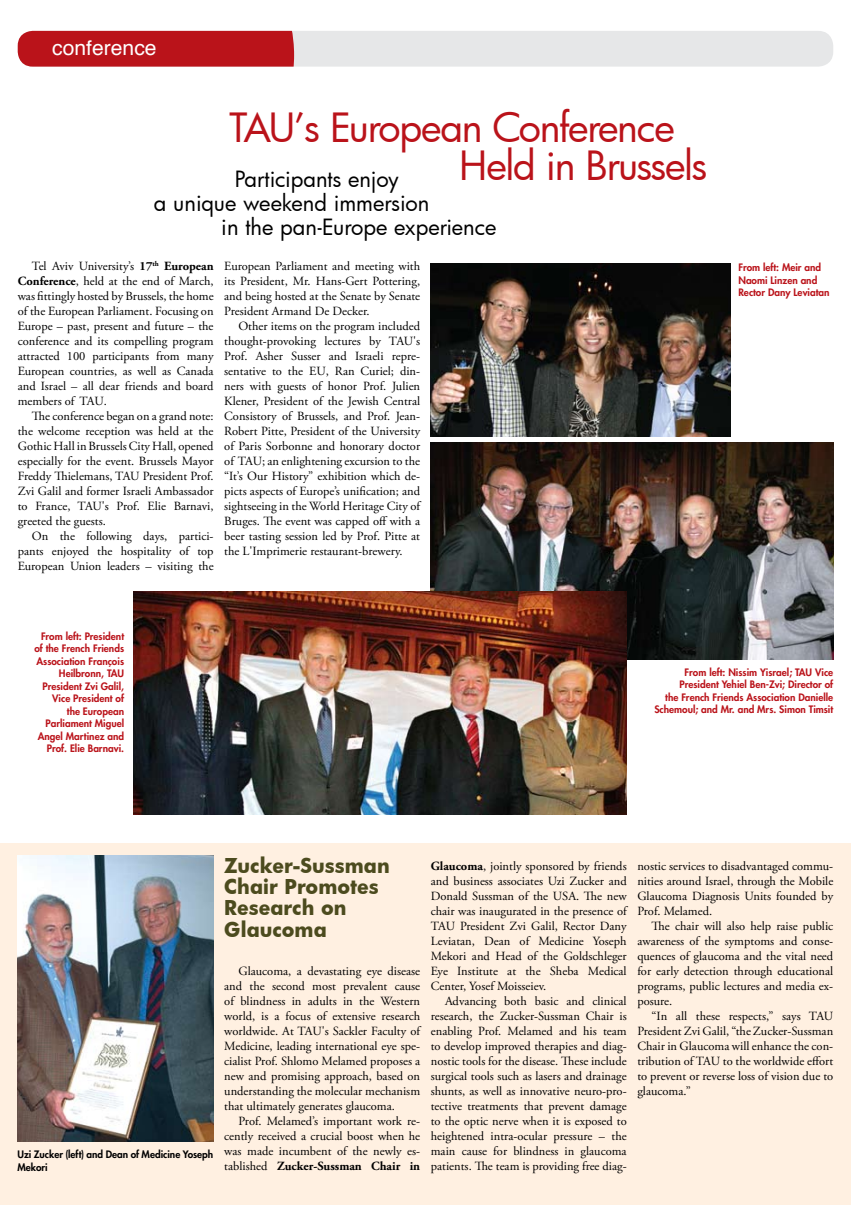
<style>
.page{position:relative;width:851px;height:1205px;background:#fff}
.page>*{position:absolute;margin:0;border:0;box-sizing:border-box;transform-origin:0 0}
.t1{font:39.38px/38.2px "Futura Bk";letter-spacing:-.035em;color:#ba131a}
.t2{font:21.88px "Futura Bk";color:#000}
.t3{font:20.5px "Helvetica";color:#fff}
.t4{font:700 20px/21.2px "Futura Bk";color:#4c4b1e;scale:.96 1}
.t5{font:12.5px/15px "Adobe Garamond Pro";color:#000;text-align:justify}
.t6{font:800 10px/12.5px "Futura";color:#ba131a;text-align:right}
.t7{font:800 10px/12.5px "Futura";color:#000}
.s1{font-weight:700}
</style>
<div class="page">
<div style="left:0;top:844px;width:850px;height:361px;background:#fff0e1"></div>
<img style="left:431px;top:263px;width:299px;height:173px">
<img style="left:17px;top:856px;width:196px;height:285px">
<img style="left:431px;top:442px;width:402px;height:217px">
<img style="left:133px;top:591px;width:493px;height:224px">
<div style="left:18px;top:31px;width:815px;height:36px;background:#e6e7e8;border-radius:15px"></div>
<div style="left:18px;top:31px;width:276px;height:36px;background:#ba131a"></div>
<h3 class="t3" style="left:52px;top:32px;width:106px">conference</h3>
<h1 class="t1" style="left:459px;top:107px;width:250px;text-indent:-230px">TAU’s European Conference<br>Held in Brussels</h1>
<h2 class="t2" style="left:235px;top:164px;width:166px">Participants enjoy</h2>
<h2 class="t2" style="left:154px;top:188px;width:277px">a unique weekend immersion</h2>
<h2 class="t2" style="left:221px;top:212px;width:277px">in the pan-Europe experience</h2>
<p class="t5" style="left:18px;top:259px;width:197px;text-indent:14px">Tel Aviv University’s <span class="s1">17</span><sup>th</sup> <span class="s1">European Conference</span>, held at the end of March, was fittingly hosted by Brussels, the home of the European Parliament. Focusing on Europe – past, present and future – the conference and its compelling program attracted 100 participants from many European countries, as well as Canada and Israel – all dear friends and board members of TAU.</p>
<p class="t5" style="left:18px;top:409px;width:197px;text-indent:14px">The conference began on a grand note: the welcome reception was held at the Gothic Hall in Brussels City Hall, opened especially for the event. Brussels Mayor Freddy Thielemans, TAU President Prof.<br>Zvi Galil and former Israeli Ambassador to France, TAU's Prof. Elie Barnavi, greeted the guests.</p>
<p class="t5" style="left:18px;top:529px;width:197px;text-indent:14px">On the following days, partici&shy;pants enjoyed the hospitality of top European Union leaders – visiting the</p>
<p class="t5" style="left:224px;top:259px;width:197px">European Parliament and meeting with its President, Mr. Hans-Gert Pottering, and being hosted at the Senate by Senate President Armand De Decker.</p>
<p class="t5" style="left:224px;top:319px;width:197px;text-indent:14px">Other items on the program included thought-provoking lectures by TAU's Prof. Asher Susser and Israeli repre&shy;sentative to the EU, Ran Curiel; din&shy;ners with guests of honor Prof. Julien Klener, President of the Jewish Central Consistory of Brussels, and Prof. Jean-Robert Pitte, President of the University of Paris Sorbonne and honorary doctor of TAU; an enlightening excursion to the “It’s Our History” exhibition which de&shy;picts aspects of Europe’s unification; and sightseeing in the World Heritage City of Bruges. The event was capped off with a beer tasting session led by Prof. Pitte at the L'Imprimerie restaurant-brewery.</p>
<p class="t6" style="left:738px;top:261px;width:93px;text-align:left">From left: Meir and<br>Naomi Linzen and<br>Rector Dany Leviatan</p>
<p class="t6" style="left:34px;top:630px;width:91px">From left: President of the French Friends<br>Association François<br>Heilbronn, TAU<br>President Zvi Galil,<br>Vice President of<br>the European<br>Parliament Miguel<br>Angel Martinez and<br>Prof. Elie Barnavi.</p>
<p class="t6" style="left:654px;top:665px;width:180px">From left: Nissim Yisrael; TAU Vice President Yehiel Ben-Zvi; Director of<br>the French Friends Association Danielle Schemoul; and Mr. and Mrs. Simon Timsit</p>
<p class="t7" style="left:17px;top:1148px;width:197px">Uzi Zucker (left) and Dean of Medicine Yoseph<br>Mekori</p>
<h3 class="t4" style="left:224px;top:854px;width:174px">Zucker-Sussman<br>Chair Promotes<br>Research on<br>Glaucoma</h3>
<p class="t5" style="left:224px;top:964px;width:197px;text-indent:14px">Glaucoma, a devastating eye disease and the second most prevalent cause of blindness in adults in the Western world, is a focus of extensive research worldwide. At TAU's Sackler Faculty of Medicine, leading international eye spe&shy;cialist Prof. Shlomo Melamed proposes a new and promising approach, based on understanding the molecular mechanism that ultimately generates glaucoma.</p>
<p class="t5" style="left:224px;top:1114px;width:197px;text-indent:14px">Prof. Melamed’s important work re&shy;cently received a crucial boost when he was made incumbent of the newly es&shy;tablished <span class="s1">Zucker-Sussman Chair in</span></p>
<p class="t5" style="left:431px;top:859px;width:197px"><span class="s1">Glaucoma</span>, jointly sponsored by friends and business associates Uzi Zucker and Donald Sussman of the USA. The new chair was inaugurated in the presence of TAU President Zvi Galil, Rector Dany Leviatan, Dean of Medicine Yoseph Mekori and Head of the Goldschleger Eye Institute at the Sheba Medical Center, Yosef Moisseiev.</p>
<p class="t5" style="left:431px;top:994px;width:197px;text-indent:14px">Advancing both basic and clinical research, the Zucker-Sussman Chair is enabling Prof. Melamed and his team to develop improved therapies and diag&shy;nostic tools for the disease. These include surgical tools such as lasers and drainage shunts, as well as innovative neuro-pro&shy;tective treatments that prevent damage to the optic nerve when it is exposed to heightened intra-ocular pressure – the main cause for blindness in glaucoma patients. The team is providing free diag-</p>
<p class="t5" style="left:637px;top:859px;width:197px">nostic services to disadvantaged commu&shy;nities around Israel, through the Mobile Glaucoma Diagnosis Units founded by Prof. Melamed.</p>
<p class="t5" style="left:637px;top:919px;width:197px;text-indent:14px">The chair will also help raise public awareness of the symptoms and conse&shy;quences of glaucoma and the vital need for early detection through educational programs, public lectures and media ex&shy;posure.</p>
<p class="t5" style="left:637px;top:1009px;width:197px;text-indent:14px">“In all these respects,” says TAU President Zvi Galil, “the Zucker-Sussman Chair in Glaucoma will enhance the con&shy;tribution of TAU to the worldwide effort to prevent or reverse loss of vision due to glaucoma.”</p>
</div>
